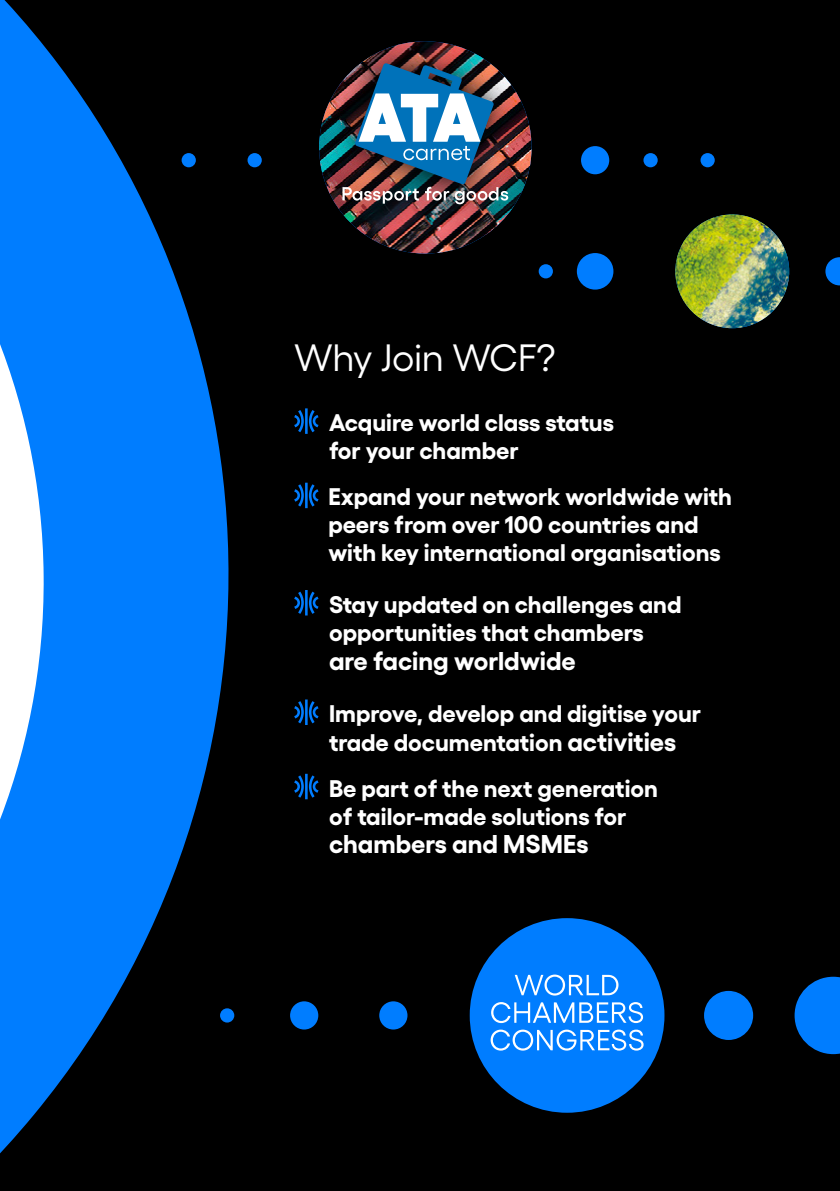
<style>
.page{position:relative;width:840px;height:1191px;background:#fff}
.page>*{position:absolute;margin:0;border:0;box-sizing:border-box;transform-origin:0 0}
.t1{font:38px "Gellix";letter-spacing:-.01em;color:#fff}
.t2{font:700 25.8px "Gellix";color:#fff}
.t3{font:700 24px/28px "Gellix";color:#fff}
.s1{font-size:25.8px}
</style>
<div class="page">
<div style="left:0;top:0;width:839px;height:1191px;background:#000"></div>
<svg style="left:47px;top:50px;width:272px;height:1049px"></svg>
<svg style="left:0;top:0;width:47px;height:1154px;background:#4199f4"></svg>
<svg style="left:294px;top:408px;width:24px;height:26px"></svg>
<svg style="left:294px;top:774px;width:24px;height:25px"></svg>
<div style="left:181px;top:153px;width:15px;height:14px;background:#007dff;border-radius:50%"></div>
<div style="left:247px;top:153px;width:14px;height:14px;background:#007dff;border-radius:50%"></div>
<div style="left:538px;top:264px;width:14px;height:14px;background:#007dff;border-radius:50%"></div>
<div style="left:643px;top:153px;width:14px;height:14px;background:#007dff;border-radius:50%"></div>
<div style="left:700px;top:153px;width:14px;height:14px;background:#007dff;border-radius:50%"></div>
<svg style="left:825px;top:257px;width:14px;height:28px"></svg>
<div style="left:576px;top:253px;width:37px;height:36px;background:#007dff;border-radius:50%"></div>
<img style="left:675px;top:214px;width:113px;height:114px;border-radius:57px">
<div style="left:580px;top:146px;width:29px;height:28px;background:#007dff;border-radius:50%"></div>
<svg style="left:294px;top:483px;width:24px;height:25px"></svg>
<svg style="left:294px;top:590px;width:24px;height:25px"></svg>
<svg style="left:294px;top:699px;width:24px;height:26px"></svg>
<div style="left:469px;top:918px;width:195px;height:194px;background:#007dff;border-radius:50%"></div>
<svg style="left:514px;top:974px;width:104px;height:21px"></svg>
<svg style="left:491px;top:1002px;width:151px;height:21px"></svg>
<svg style="left:490px;top:1029px;width:153px;height:21px"></svg>
<div style="left:303px;top:41px;width:213px;height:213px;background:#000"></div>
<img style="left:319px;top:41px;width:212px;height:212px;border-radius:106px">
<img style="left:319px;top:41px;width:213px;height:191px">
<img style="left:342px;top:63px;width:166px;height:141px">
<div style="left:220px;top:1008px;width:14px;height:14px;background:#007dff;border-radius:50%"></div>
<div style="left:290px;top:1001px;width:28px;height:28px;background:#007dff;border-radius:50%"></div>
<div style="left:379px;top:1001px;width:28px;height:28px;background:#007dff;border-radius:50%"></div>
<div style="left:703px;top:991px;width:49px;height:49px;background:#007dff;border-radius:50%"></div>
<svg style="left:794px;top:976px;width:45px;height:78px"></svg>
<h1 class="t1" style="left:294px;top:328px;width:262px">Why Join WCF?</h1>
<p class="t3" style="left:329px;top:406px;width:286px">Acquire world class status for your chamber</p>
<p class="t3" style="left:328px;top:480px;width:405px">Expand your network worldwide with peers from over 100 countries and with key international organisations</p>
<p class="t3" style="left:329px;top:587px;width:354px">Stay updated on challenges and opportunities that chambers</p>
<p class="t2" style="left:329px;top:639px;width:248px">are facing worldwide</p>
<p class="t3" style="left:329px;top:696px;width:373px;line-height:28.8px">Improve, develop and digitise your trade documentation <span class="s1">activities</span></p>
<p class="t3" style="left:329px;top:771px;width:330px">Be part of the next generation of tailor-made solutions for</p>
<p class="t2" style="left:329px;top:823px;width:261px">chambers and MSMEs</p>
</div>
